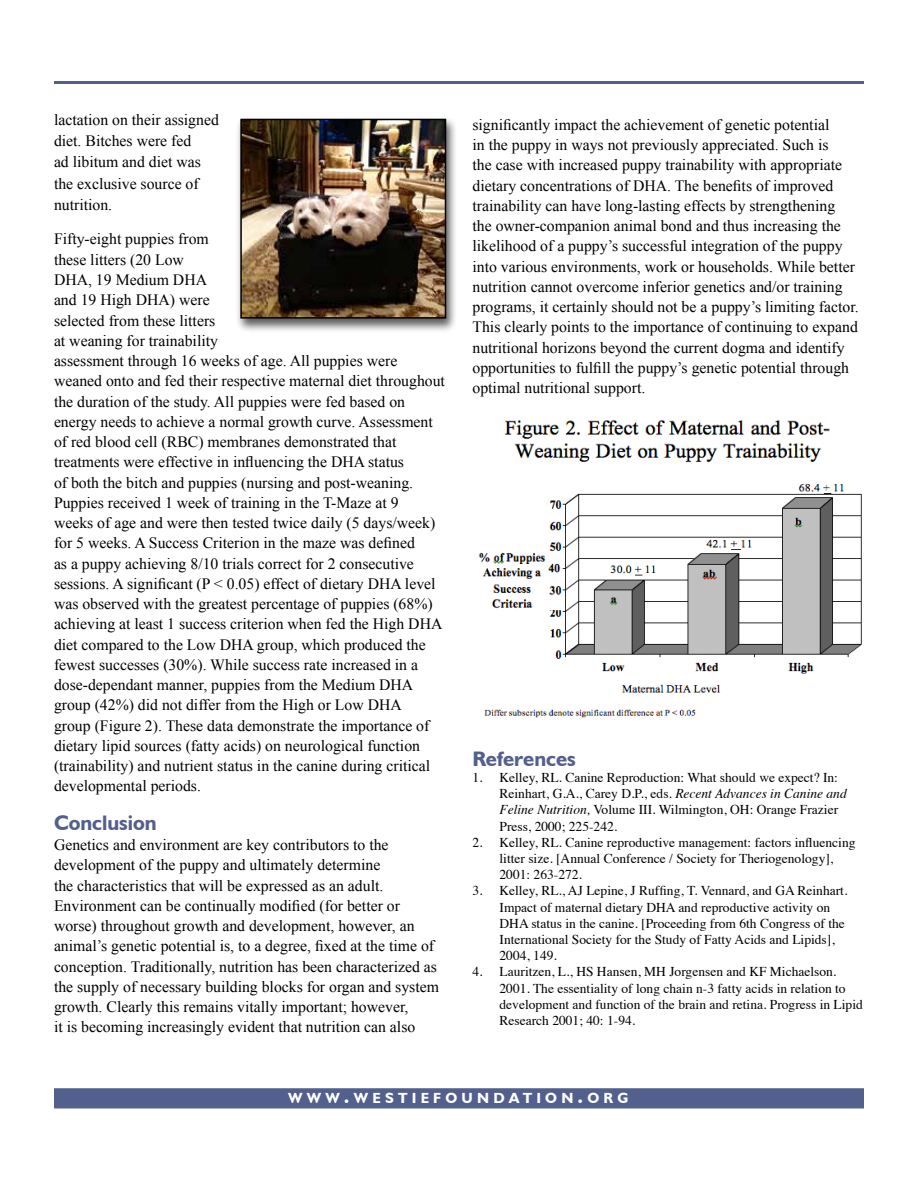
<style>
.page{position:relative;width:918px;height:1188px;background:#fff}
.page>*{position:absolute;margin:0;border:0;box-sizing:border-box;transform-origin:0 0}
.t1{font:700 21px "Humanist 521 BT";color:#535f8c}
.t2{font:15.75px/20.2px "Times New Roman";color:#000}
.t3{font:700 14.7px "Humanist 521 BT";letter-spacing:.285em;color:#fff}
.t4{font:13.5px/16.2px "Times";color:#000}
.s1{font-style:italic}
.s2{font-size:21px}
</style>
<div class="page">
<div style="left:55px;top:1089px;width:808px;height:19px;background:#535f8c"></div>
<div style="left:54px;top:1088px;width:810px;height:20px;border:2px solid #535f8c"></div>
<hr style="left:54px;top:81px;width:810px;height:3px;background:#535f8c">
<img style="left:478px;top:420px;width:384px;height:298px">
<div style="left:235px;top:116px;width:223px;height:217px;background:#000;opacity:.65"></div>
<img style="left:243px;top:122px;width:200px;height:194px">
<div style="left:240px;top:119px;width:206px;height:200px;border:2px solid #000"></div>
<p class="t2" style="left:54px;top:109px;width:166px;line-height:21px">lactation on their assigned diet. Bitches were fed<br>ad libitum and diet was the exclusive source of nutrition.</p>
<p class="t2" style="left:54px;top:229px;width:393px">Fifty-eight puppies from<br>these litters (20 Low<br>DHA, 19 Medium DHA<br>and 19 High DHA) were<br>selected from these litters<br>at weaning for trainability<br>assessment through 16 weeks of age. All puppies were weaned onto and fed their respective maternal diet throughout the duration of the study. All puppies were fed based on energy needs to achieve a normal growth curve. Assessment of red blood cell (RBC) membranes demonstrated that treatments were effective in influencing the DHA status<br>of both the bitch and puppies (nursing and post-weaning.<br>Puppies received 1 week of training in the T-Maze at 9<br>weeks of age and were then tested twice daily (5 days/week) for 5 weeks. A Success Criterion in the maze was defined<br>as a puppy achieving 8/10 trials correct for 2 consecutive sessions. A significant (P &lt; 0.05) effect of dietary DHA level was observed with the greatest percentage of puppies (68%) achieving at least 1 success criterion when fed the High DHA diet compared to the Low DHA group, which produced the fewest successes (30%). While success rate increased in a dose-dependant manner, puppies from the Medium DHA group (42%) did not differ from the High or Low DHA<br>group (Figure 2). These data demonstrate the importance of dietary lipid sources (fatty acids) on neurological function (trainability) and nutrient status in the canine during critical developmental periods.</p>
<h1 class="t1" style="left:54px;top:810px;width:104px">Conclusion</h1>
<p class="t2" style="left:54px;top:835px;width:387px">Genetics and environment are key contributors to the development of the puppy and ultimately determine<br>the characteristics that will be expressed as an adult.<br>Environment can be continually modified (for better or worse) throughout growth and development, however, an animal’s genetic potential is, to a degree, fixed at the time of conception. Traditionally, nutrition has been characterized as the supply of necessary building blocks for organ and system growth. Clearly this remains vitally important; however,<br>it is becoming increasingly evident that nutrition can also</p>
<p class="t2" style="left:472px;top:114px;width:388px">significantly impact the achievement of genetic potential<br>in the puppy in ways not previously appreciated. Such is<br>the case with increased puppy trainability with appropriate dietary concentrations of DHA. The benefits of improved trainability can have long-lasting effects by strengthening<br>the owner-companion animal bond and thus increasing the likelihood of a puppy’s successful integration of the puppy into various environments, work or households. While better nutrition cannot overcome inferior genetics and/or training programs, it certainly should not be a puppy’s limiting factor.<br>This clearly points to the importance of continuing to expand nutritional horizons beyond the current dogma and identify opportunities to fulfill the puppy’s genetic potential through optimal nutritional support.</p>
<h1 class="t1" style="left:472px;top:746px;width:105px">References</h1>
<p class="t4" style="left:500px;top:768px;width:349px;text-indent:-27px">1. Kelley, RL. Canine Reproduction: What should we expect? In:<br>Reinhart, G.A., Carey D.P., eds. <span class="s1">Recent Advances in Canine and Feline Nutrition,</span> Volume III. Wilmington, OH: Orange Frazier Press, 2000; 225-242.</p>
<p class="t4" style="left:500px;top:833px;width:358px;text-indent:-27px">2. Kelley, RL. Canine reproductive management: factors influencing litter size. [Annual Conference / Society for Theriogenology],<br>2001: 263-272.</p>
<p class="t4" style="left:500px;top:882px;width:349px;text-indent:-27px">3. Kelley, RL., AJ Lepine, J Ruffing, T. Vennard, and GA Reinhart.<br>Impact of maternal dietary DHA and reproductive activity on DHA status in the canine. [Proceeding from 6th Congress of the International Society for the Study of Fatty Acids and Lipids], 2004, 149.</p>
<p class="t4" style="left:500px;top:963px;width:365px;text-indent:-27px">4. Lauritzen, L., HS Hansen, MH Jorgensen and KF Michaelson.<br>2001. The essentiality of long chain n-3 fatty acids in relation to development and function of the brain and retina. Progress in Lipid Research 2001; 40: 1-94.</p>
<p class="t3" style="left:288px;top:1089px;width:342px">WWW<span class="s2">.</span>WESTIEFOUNDATION<span class="s2">.</span>ORG</p>
</div>
